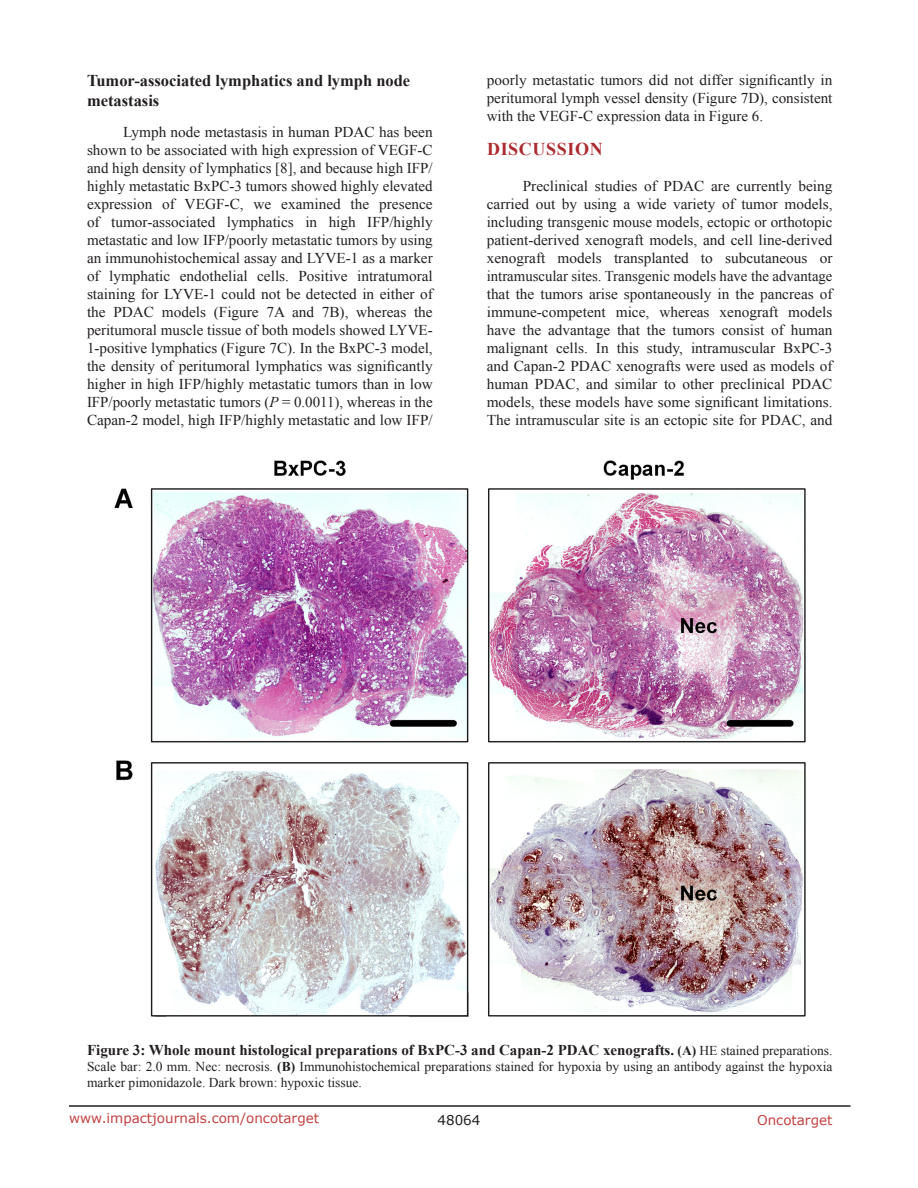
<style>
.page{position:relative;width:918px;height:1188px;background:#fff}
.page>*{position:absolute;margin:0;border:0;box-sizing:border-box;transform-origin:0 0}
.Heading{font:700 18px "Times New Roman";letter-spacing:.035em;color:#ac2b31}
.SubHeading{font:700 16.5px/19.8px "Times New Roman";color:#231f20}
.BodyText{font:15px/18px "Times New Roman";color:#231f20;text-align:justify}
.figuretext{font:700 15px "Times New Roman";color:#231f20}
.figuretext-2{font:13.5px/16.2px "Times New Roman";color:#231f20}
.t1{font:13.5px "Verdana";color:#c24141}
.t2{font:13.5px "Verdana";color:#231f20}
.s1{font-style:italic}
.s2{font-size:13.5px}
.s3{font-weight:400;font-size:13.5px}
.s4{font-weight:700}
</style>
<div class="page">
<hr style="left:69px;top:1105px;width:781px;height:2px;background:#231f20">
<img style="left:114px;top:460px;width:692px;height:557px">
<p class="SubHeading" style="left:87px;top:70px;width:325px">Tumor-associated lymphatics and lymph node metastasis</p>
<p class="BodyText" style="left:87px;top:123px;width:347px;text-indent:36px">Lymph node metastasis in human PDAC has been shown to be associated with high expression of VEGF-C and high density of lymphatics [8], and because high IFP/ highly metastatic BxPC-3 tumors showed highly elevated expression of VEGF-C, we examined the presence of tumor-associated lymphatics in high IFP/highly metastatic and low IFP/poorly metastatic tumors by using an immunohistochemical assay and LYVE-1 as a marker of lymphatic endothelial cells. Positive intratumoral staining for LYVE-1 could not be detected in either of the PDAC models (Figure 7A and 7B), whereas the peritumoral muscle tissue of both models showed LYVE-1-positive lymphatics (Figure 7C). In the BxPC-3 model, the density of peritumoral lymphatics was significantly higher in high IFP/highly metastatic tumors than in low IFP/poorly metastatic tumors (<span class="s1">P</span> = 0.0011), whereas in the Capan-2 model, high IFP/highly metastatic and low IFP/</p>
<p class="BodyText" style="left:487px;top:71px;width:347px">poorly metastatic tumors did not differ significantly in peritumoral lymph vessel density (Figure 7D), consistent with the VEGF-C expression data in Figure 6.</p>
<p class="Heading" style="left:487px;top:136px;width:117px">DISCUSSION</p>
<p class="BodyText" style="left:487px;top:177px;width:347px;text-indent:36px">Preclinical studies of PDAC are currently being carried out by using a wide variety of tumor models, including transgenic mouse models, ectopic or orthotopic patient-derived xenograft models, and cell line-derived xenograft models transplanted to subcutaneous or intramuscular sites. Transgenic models have the advantage that the tumors arise spontaneously in the pancreas of immune-competent mice, whereas xenograft models have the advantage that the tumors consist of human malignant cells. In this study, intramuscular BxPC-3 and Capan-2 PDAC xenografts were used as models of human PDAC, and similar to other preclinical PDAC models, these models have some significant limitations.<br>The intramuscular site is an ectopic site for PDAC, and</p>
<p class="figuretext" style="left:87px;top:1039px;width:747px">Figure 3: Whole mount histological preparations of BxPC-3 and Capan-2 PDAC xenografts. <span class="s2">(A)</span> <span class="s3">HE stained preparations.</span></p>
<p class="figuretext-2" style="left:87px;top:1058px;width:747px">Scale bar: 2.0 mm. Nec: necrosis. <span class="s4">(B)</span> Immunohistochemical preparations stained for hypoxia by using an antibody against the hypoxia marker pimonidazole. Dark brown: hypoxic tissue.</p>
<p class="t1" style="left:69px;top:1109px;width:252px">www.impactjournals.com/oncotarget</p>
<p class="t2" style="left:438px;top:1111px;width:44px">48064</p>
<p class="t1" style="left:757px;top:1111px;width:77px">Oncotarget</p>
</div>
